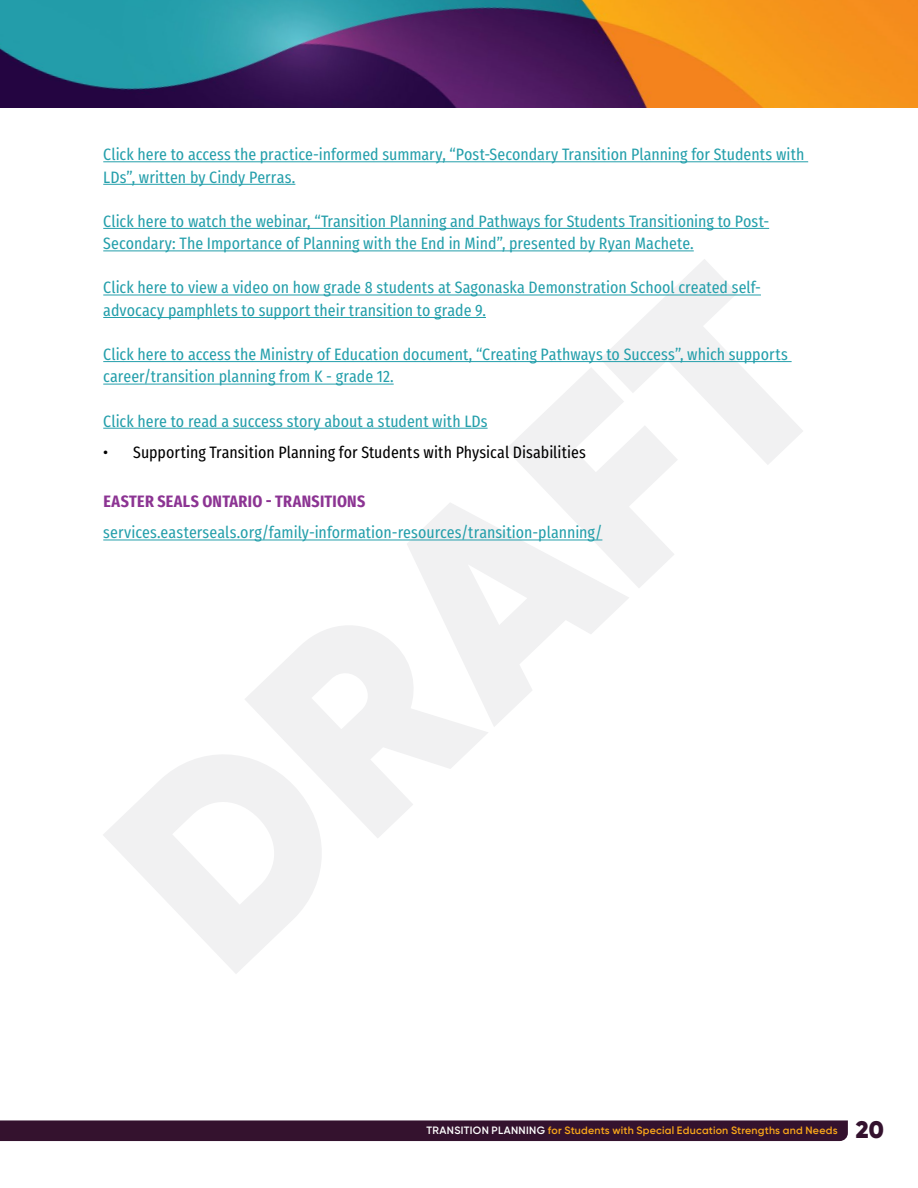
<style>
.page{position:relative;width:918px;height:1188px;background:#fff}
.page>*{position:absolute;margin:0;border:0;box-sizing:border-box;transform-origin:0 0}
.t1{font:900 24px "Gilroy";color:#34122e}
.Body{font:16.5px/22.5px "Fira Sans Condensed";color:#249fab}
.Body-2{font:16.5px "Fira Sans Condensed";color:#000}
.t2{font:700 16.5px "Fira Sans Condensed";letter-spacing:.02em;color:#8c3493}
.t3{font:600 10.65px "Gilroy";letter-spacing:.02em;color:#faa81a}
.s1{color:#fff}
</style>
<div class="page">
<div style="left:0;top:1120px;width:848px;height:21px;background:#34122e"></div>
<img style="left:0;top:0;width:918px;height:108px">
<hr style="left:103px;top:161px;width:705px;height:1px;background:#249fab">
<hr style="left:103px;top:184px;width:192px;height:1px;background:#249fab">
<hr style="left:103px;top:228px;width:666px;height:1px;background:#249fab">
<hr style="left:103px;top:250px;width:591px;height:1px;background:#249fab">
<hr style="left:103px;top:295px;width:658px;height:1px;background:#249fab">
<hr style="left:103px;top:317px;width:383px;height:1px;background:#249fab">
<hr style="left:103px;top:361px;width:689px;height:1px;background:#249fab">
<hr style="left:103px;top:384px;width:291px;height:1px;background:#249fab">
<hr style="left:103px;top:428px;width:385px;height:1px;background:#249fab">
<hr style="left:103px;top:540px;width:499px;height:1px;background:#249fab">
<p class="Body" style="left:103px;top:141px;width:703px">Click here to access the practice-informed summary, “Post-Secondary Transition Planning for Students with<br>LDs”, written by Cindy Perras.</p>
<p class="Body" style="left:103px;top:208px;width:667px">Click here to watch the webinar, “Transition Planning and Pathways for Students Transitioning to Post-<br>Secondary: The Importance of Planning with the End in Mind”, presented by Ryan Machete.</p>
<p class="Body" style="left:103px;top:275px;width:659px">Click here to view a video on how grade 8 students at Sagonaska Demonstration School created self&shy;advocacy pamphlets to support their transition to grade 9.</p>
<p class="Body" style="left:103px;top:341px;width:686px">Click here to access the Ministry of Education document, “Creating Pathways to Success”, which supports career/transition planning from K - grade 12.</p>
<p class="Body" style="left:103px;top:408px;width:386px">Click here to read a success story about a student with LDs</p>
<p class="Body-2" style="left:103px;top:437px;width:484px">• Supporting Transition Planning for Students with Physical Disabilities</p>
<h4 class="t2" style="left:103px;top:486px;width:263px">EASTER SEALS ONTARIO - TRANSITIONS</h4>
<p class="Body" style="left:103px;top:520px;width:501px">services.easterseals.org/family-information-resources/transition-planning/</p>
<p class="t3" style="left:427px;top:1124px;width:412px"><span class="s1">TRANSITION PLANNING</span> for Students with Special Education Strengths and Needs</p>
<h1 class="t1" style="left:856px;top:1115px;width:30px">20</h1>
</div>
